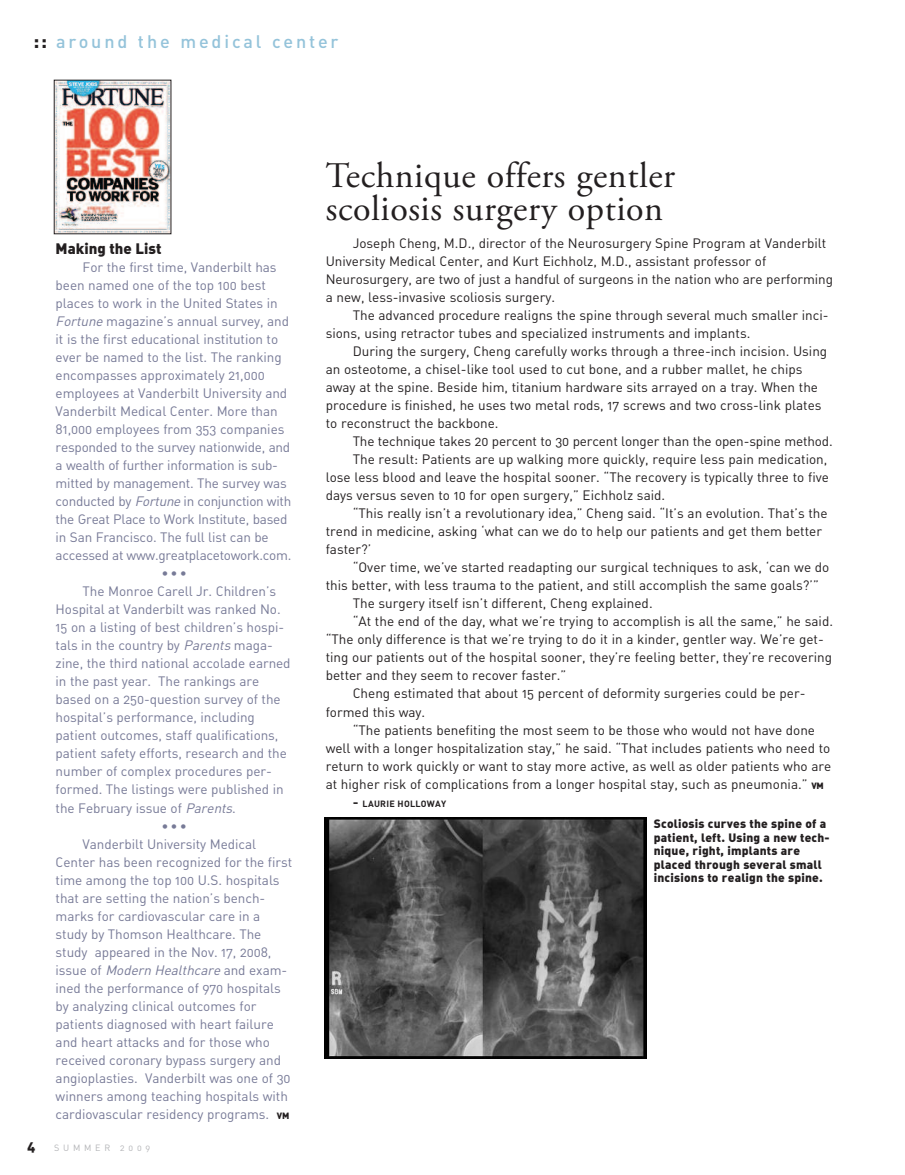
<style>
.page{position:relative;width:905px;height:1175px;background:#fff}
.page>*{position:absolute;margin:0;border:0;box-sizing:border-box;transform-origin:0 0}
.t1{font:36px/33px "Adobe Garamond Pro";letter-spacing:.015em;color:#231f20}
.t2{font:18px "DIN Medium Alternate";letter-spacing:.16em;color:#94c3da}
.t3{font:15px "DIN Black Alternate";color:#231f20}
.t4{font:13.5px/18px "DIN Regular Alternate";color:#231f20}
.t5{font:13.5px/18px "DIN Regular Alternate";letter-spacing:-.005em;color:#777a97}
.t6{font:italic 13.5px "DIN Regular Alternate";color:#777a97}
.t7{font:13.5px "DIN Black Alternate";color:#231f20}
.t8{font:12px/13.5px "DIN Black Alternate";letter-spacing:.015em;color:#231f20}
.t9{font:9px "DIN Bold Alternate";letter-spacing:.025em;color:#231f20}
.t10{font:9px "DIN Regular Alternate";letter-spacing:.415em;color:#b4b5b8}
.s1{font-family:"DIN";font-weight:700;font-size:21px;color:#231f20}
.s2{font-style:italic}
.s3{font-style:normal}
.s4{font-family:"DIN Black Alternate";font-size:9px;color:#231f20}
.s5{font-family:"DIN Black Alternate";font-size:9px}
.s6{font-size:13.5px}
</style>
<div class="page">
<img style="left:324px;top:817px;width:322px;height:241px">
<img style="left:56px;top:82px;width:113px;height:150px">
<h2 class="t2" style="left:33px;top:31px;width:307px"><span class="s1">::</span> around the medical center</h2>
<p class="t3" style="left:56px;top:240px;width:107px">Making the List</p>
<p class="t5" style="left:56px;top:259px;width:237px;text-indent:27px">For the first time, Vanderbilt has been named one of the top 100 best places to work in the United States in <span class="s2">Fortune</span>magazine’s annual survey, and it is the first educational institution to ever be named to the list. The ranking encompasses approximately 21,000 employees at Vanderbilt University and Vanderbilt Medical Center. More than 81,000 employees from 353 companies responded to the survey nationwide, and a wealth of further information is sub&shy;mitted by management. The survey was conducted by <span class="s2">Fortune</span>in conjunction with the Great Place to Work Institute, based in San Francisco. The full list can be accessed at www.greatplacetowork.com.</p>
<p class="t5" style="left:161px;top:565px;width:27px">•••</p>
<p class="t5" style="left:83px;top:583px;width:195px">The Monroe Carell Jr. Children’s</p>
<p class="t5" style="left:56px;top:601px;width:227px">Hospital at Vanderbilt was ranked No.</p>
<p class="t5" style="left:56px;top:619px;width:230px">15 on a listing of best children’s hospi-</p>
<p class="t5" style="left:56px;top:637px;width:219px">tals in the country by <span class="s2">Parents</span>maga-</p>
<p class="t5" style="left:56px;top:655px;width:236px">zine, the third national accolade earned</p>
<p class="t5" style="left:56px;top:673px;width:205px">in the past year. The rankings are</p>
<p class="t5" style="left:56px;top:691px;width:226px">based on a 250-question survey of the</p>
<p class="t5" style="left:56px;top:709px;width:201px">hospital’s performance, including</p>
<p class="t5" style="left:56px;top:727px;width:224px">patient outcomes, staff qualifications,</p>
<p class="t5" style="left:56px;top:745px;width:233px">patient safety efforts, research and the</p>
<p class="t5" style="left:56px;top:763px;width:218px">number of complex procedures per-</p>
<p class="t5" style="left:56px;top:781px;width:230px">formed. The listings were published in</p>
<p class="t5" style="left:56px;top:799px;width:182px">the February issue of <span class="s2">Parents</span>.</p>
<p class="t5" style="left:161px;top:817px;width:27px">•••</p>
<p class="t5" style="left:83px;top:835px;width:175px">Vanderbilt University Medical</p>
<p class="t5" style="left:56px;top:853px;width:238px">Center has been recognized for the first</p>
<p class="t5" style="left:56px;top:871px;width:225px">time among the top 100 U.S. hospitals</p>
<p class="t5" style="left:56px;top:889px;width:211px">that are setting the nation’s bench-</p>
<p class="t5" style="left:56px;top:907px;width:206px">marks for cardiovascular care in a</p>
<p class="t5" style="left:56px;top:925px;width:207px">study by Thomson Healthcare. The</p>
<p class="t5" style="left:56px;top:943px;width:217px">study appeared in the Nov. 17, 2008,</p>
<p class="t6" style="left:56px;top:962px;width:233px"><span class="s3">issue of</span> ModernHealthcare<span class="s3">and exam-</span></p>
<p class="t5" style="left:56px;top:979px;width:227px">ined the performance of 970 hospitals</p>
<p class="t5" style="left:56px;top:997px;width:202px">by analyzing clinical outcomes for</p>
<p class="t5" style="left:56px;top:1015px;width:220px">patients diagnosed with heart failure</p>
<p class="t5" style="left:56px;top:1033px;width:216px">and heart attacks and for those who</p>
<p class="t5" style="left:56px;top:1051px;width:227px">received coronary bypass surgery and</p>
<p class="t5" style="left:56px;top:1069px;width:236px">angioplasties. Vanderbilt was one of 30</p>
<p class="t5" style="left:56px;top:1087px;width:234px">winners among teaching hospitals with</p>
<p class="t5" style="left:56px;top:1105px;width:235px">cardiovascular residency programs. <span class="s4">VM</span></p>
<p class="t7" style="left:27px;top:1138px;width:10px">4</p>
<p class="t10" style="left:54px;top:1142px;width:98px">SUMMER 2009</p>
<h1 class="t1" style="left:326px;top:162px;width:351px">Technique offers gentler scoliosis surgery option</h1>
<p class="t4" style="left:325px;top:235px;width:509px;text-indent:27px">Joseph Cheng, M.D., director of the Neurosurgery Spine Program at Vanderbilt University Medical Center, and Kurt Eichholz, M.D., assistant professor of Neurosurgery, are two of just a handful of surgeons in the nation who are performing a new, less-invasive scoliosis surgery.</p>
<p class="t4" style="left:325px;top:307px;width:504px;text-indent:27px">The advanced procedure realigns the spine through several much smaller inci&shy;sions, using retractor tubes and specialized instruments and implants.</p>
<p class="t4" style="left:325px;top:343px;width:503px;text-indent:27px">During the surgery, Cheng carefully works through a three-inch incision. Using an osteotome, a chisel-like tool used to cut bone, and a rubber mallet, he chips away at the spine. Beside him, titanium hardware sits arrayed on a tray. When the procedure is finished, he uses two metal rods, 17 screws and two cross-link plates to reconstruct the backbone.</p>
<p class="t4" style="left:352px;top:433px;width:481px">The technique takes 20 percent to 30 percent longer than the open-spine method.</p>
<p class="t4" style="left:352px;top:451px;width:476px">The result: Patients are up walking more quickly, require less pain medication,</p>
<p class="t4" style="left:325px;top:469px;width:505px">lose less blood and leave the hospital sooner. “The recovery is typically three to five</p>
<p class="t4" style="left:325px;top:487px;width:341px">days versus seven to 10 for open surgery,” Eichholz said.</p>
<p class="t4" style="left:352px;top:505px;width:476px">“This really isn’t a revolutionary idea,” Cheng said. “It’s an evolution. That’s the</p>
<p class="t4" style="left:325px;top:523px;width:498px">trend in medicine, asking ‘what can we do to help our patients and get them better</p>
<p class="t4" style="left:325px;top:541px;width:47px">faster?’</p>
<p class="t4" style="left:352px;top:559px;width:478px">“Over time, we’ve started readapting our surgical techniques to ask, ‘can we do</p>
<p class="t4" style="left:325px;top:577px;width:495px">this better, with less trauma to the patient, and still accomplish the same goals?’”</p>
<p class="t4" style="left:352px;top:595px;width:301px">The surgery itself isn’t different, Cheng explained.</p>
<p class="t4" style="left:352px;top:613px;width:482px">“At the end of the day, what we’re trying to accomplish is all the same,” he said.</p>
<p class="t4" style="left:325px;top:631px;width:499px">“The only difference is that we’re trying to do it in a kinder, gentler way. We’re get-</p>
<p class="t4" style="left:325px;top:649px;width:508px">ting our patients out of the hospital sooner, they’re feeling better, they’re recovering</p>
<p class="t4" style="left:325px;top:667px;width:242px">better and they seem to recover faster.”</p>
<p class="t4" style="left:352px;top:685px;width:454px">Cheng estimated that about 15 percent of deformity surgeries could be per-</p>
<p class="t4" style="left:325px;top:703px;width:101px">formed this way.</p>
<p class="t4" style="left:352px;top:721px;width:464px">“The patients benefiting the most seem to be those who would not have done</p>
<p class="t4" style="left:325px;top:739px;width:506px">well with a longer hospitalization stay,” he said. “That includes patients who need to</p>
<p class="t4" style="left:325px;top:757px;width:507px">return to work quickly or want to stay more active, as well as older patients who are</p>
<p class="t4" style="left:325px;top:775px;width:499px">at higher risk of complications from a longer hospital stay, such as pneumonia.” <span class="s5">VM</span></p>
<p class="t9" style="left:352px;top:798px;width:95px"><span class="s6">-</span> LAURIE HOLLOWAY</p>
<p class="t8" style="left:653px;top:817px;width:177px">Scoliosis curves the spine of a patient, left. Using a new tech&shy;nique, right, implants are placed through several small incisions to realign the spine.</p>
</div>
